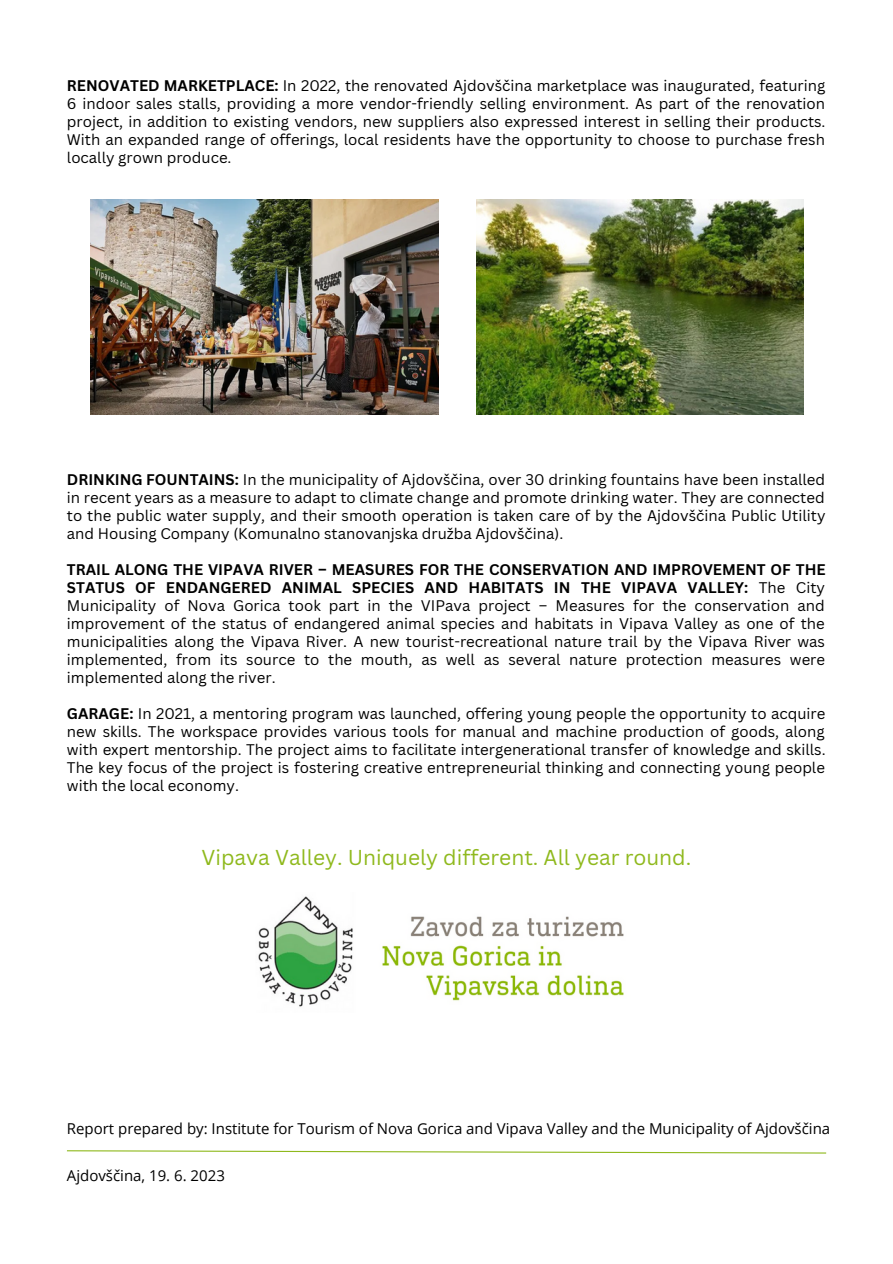
<style>
.page{position:relative;width:893px;height:1264px;background:#fff}
.page>*{position:absolute;margin:0;border:0;box-sizing:border-box;transform-origin:0 0}
.t1{font:21px "Canva Sans";color:#8fb91d}
.t2{font:15px/18px "Canva Sans";color:#000;text-align:justify}
.t3{font:15px "Open Sans";color:#000}
.s1{font-weight:700}
</style>
<div class="page">
<img style="left:91px;top:200px;width:347px;height:215px">
<img style="left:477px;top:200px;width:326px;height:215px">
<img style="left:258px;top:896px;width:366px;height:111px">
<svg style="left:67px;top:1150px;width:760px;height:4px"></svg>
<p class="t2" style="left:67px;top:76px;width:760px"><span class="s1">RENOVATED MARKETPLACE:</span> In 2022, the renovated Ajdovščina marketplace was inaugurated, featuring 6 indoor sales stalls, providing a more vendor-friendly selling environment. As part of the renovation project, in addition to existing vendors, new suppliers also expressed interest in selling their products.<br>With an expanded range of offerings, local residents have the opportunity to choose to purchase fresh locally grown produce.</p>
<p class="t2" style="left:67px;top:470px;width:760px"><span class="s1">DRINKING FOUNTAINS:</span> In the municipality of Ajdovščina, over 30 drinking fountains have been installed in recent years as a measure to adapt to climate change and promote drinking water. They are connected to the public water supply, and their smooth operation is taken care of by the Ajdovščina Public Utility and Housing Company (Komunalno stanovanjska družba Ajdovščina).</p>
<p class="t2" style="left:67px;top:560px;width:760px"><span class="s1">TRAIL ALONG THE VIPAVA RIVER – MEASURES FOR THE CONSERVATION AND IMPROVEMENT OF THE STATUS OF ENDANGERED ANIMAL SPECIES AND HABITATS IN THE VIPAVA VALLEY:</span> The City Municipality of Nova Gorica took part in the VIPava project – Measures for the conservation and improvement of the status of endangered animal species and habitats in Vipava Valley as one of the municipalities along the Vipava River. A new tourist-recreational nature trail by the Vipava River was implemented, from its source to the mouth, as well as several nature protection measures were implemented along the river.</p>
<p class="t2" style="left:67px;top:704px;width:760px"><span class="s1">GARAGE:</span> In 2021, a mentoring program was launched, offering young people the opportunity to acquire new skills. The workspace provides various tools for manual and machine production of goods, along with expert mentorship. The project aims to facilitate intergenerational transfer of knowledge and skills.<br>The key focus of the project is fostering creative entrepreneurial thinking and connecting young people with the local economy.</p>
<p class="t1" style="left:201px;top:843px;width:491px">Vipava Valley. Uniquely different. All year round.</p>
<p class="t3" style="left:67px;top:1117px;width:764px">Report prepared by: Institute for Tourism of Nova Gorica and Vipava Valley and the Municipality of Ajdovščina</p>
<p class="t3" style="left:67px;top:1165px;width:159px">Ajdovščina, 19. 6. 2023</p>
</div>
